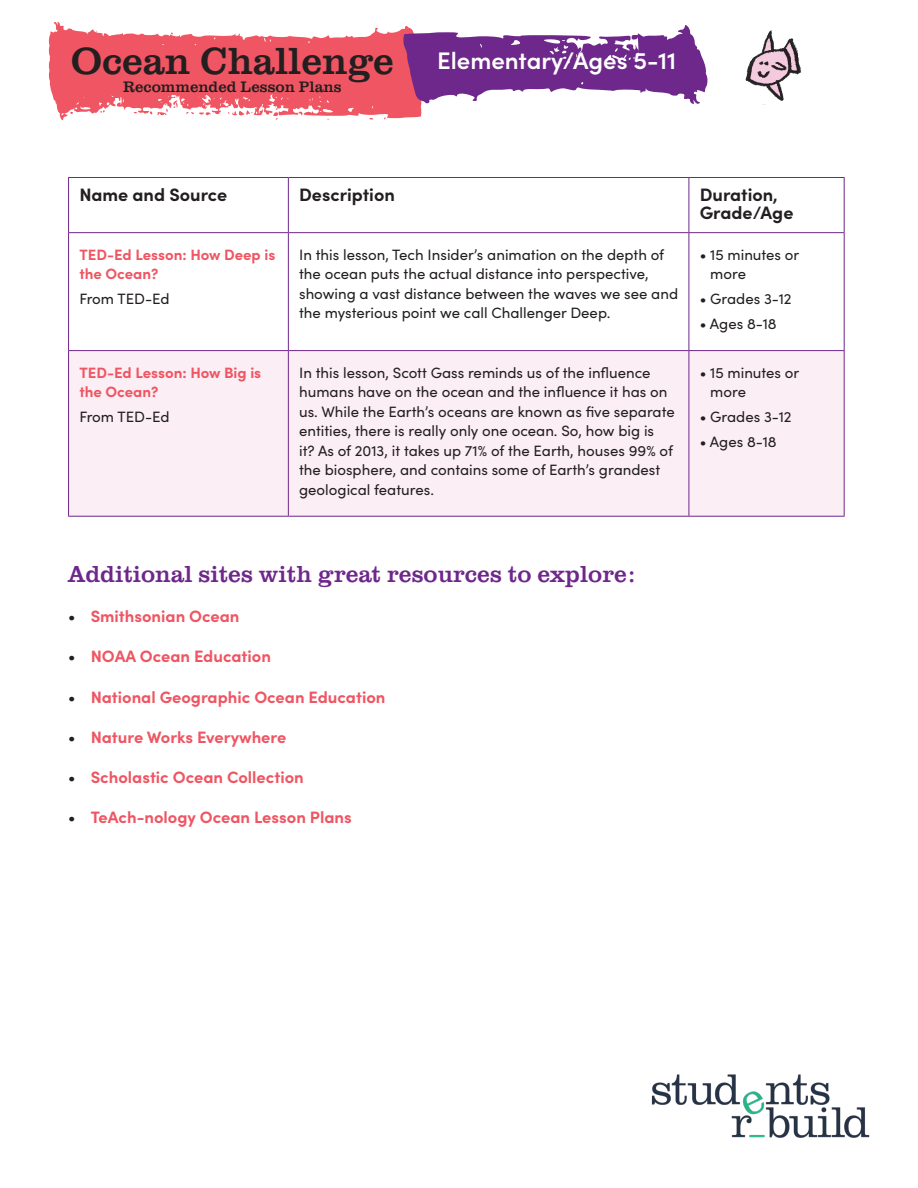
<style>
.page{position:relative;width:918px;height:1188px;background:#fff}
.page>*{position:absolute;margin:0;border:0;box-sizing:border-box;transform-origin:0 0}
.t1{font:39.15px "Clarendon URW";color:#231f20}
.heading_1{font:24px "Clarendon URW";color:#6e278a}
.t2{font:600 24px "Sofia Pro";color:#fff}
.heading_2{font:700 18px/18px "Sofia Pro";color:#231f20}
.body{font:700 16.5px "Sofia Pro";color:#ef5562}
.t3{font:15.75px "Clarendon URW";color:#231f20}
.chart_body_new{font:15px/19.5px "Sofia Pro";color:#231f20}
.chart_body_new-2{font:700 15px/19.5px "Sofia Pro";color:#ef5562}
.s1{font-weight:400;color:#231f20}
</style>
<div class="page">
<svg style="left:49px;top:22px;width:659px;height:99px"></svg>
<div style="left:69px;top:351px;width:775px;height:165px;background:#fbeef4"></div>
<hr style="left:68px;top:177px;width:220px;height:1px;background:#6e278a">
<hr style="left:68px;top:178px;width:1px;height:54px;background:#6e278a">
<hr style="left:288px;top:177px;width:401px;height:1px;background:#6e278a">
<hr style="left:288px;top:178px;width:1px;height:54px;background:#6e278a">
<hr style="left:689px;top:177px;width:156px;height:1px;background:#6e278a">
<hr style="left:689px;top:178px;width:1px;height:54px;background:#6e278a">
<hr style="left:844px;top:178px;width:1px;height:54px;background:#6e278a">
<hr style="left:68px;top:232px;width:220px;height:1px;background:#6e278a">
<hr style="left:68px;top:233px;width:1px;height:117px;background:#6e278a">
<hr style="left:288px;top:232px;width:401px;height:1px;background:#6e278a">
<hr style="left:288px;top:233px;width:1px;height:117px;background:#6e278a">
<hr style="left:689px;top:232px;width:156px;height:1px;background:#6e278a">
<hr style="left:689px;top:233px;width:1px;height:117px;background:#6e278a">
<hr style="left:844px;top:233px;width:1px;height:117px;background:#6e278a">
<hr style="left:68px;top:350px;width:220px;height:1px;background:#6e278a">
<hr style="left:68px;top:351px;width:1px;height:165px;background:#6e278a">
<hr style="left:288px;top:350px;width:401px;height:1px;background:#6e278a">
<hr style="left:288px;top:351px;width:1px;height:165px;background:#6e278a">
<hr style="left:689px;top:350px;width:156px;height:1px;background:#6e278a">
<hr style="left:689px;top:351px;width:1px;height:165px;background:#6e278a">
<hr style="left:844px;top:351px;width:1px;height:165px;background:#6e278a">
<hr style="left:68px;top:516px;width:220px;height:1px;background:#6e278a">
<hr style="left:288px;top:516px;width:401px;height:1px;background:#6e278a">
<hr style="left:689px;top:516px;width:156px;height:1px;background:#6e278a">
<img style="left:746px;top:30px;width:55px;height:71px">
<img style="left:651px;top:1074px;width:219px;height:64px">
<p class="t1" style="left:71px;top:31px;width:325px">Ocean Challenge</p>
<p class="t3" style="left:123px;top:75px;width:220px">Recommended Lesson Plans</p>
<p class="t2" style="left:437px;top:43px;width:241px">Elementary/Ages 5-11</p>
<p class="heading_2" style="left:79px;top:184px;width:149px">Name and Source</p>
<p class="heading_2" style="left:299px;top:184px;width:97px">Description</p>
<p class="heading_2" style="left:700px;top:184px;width:95px">Duration,<br>Grade/Age</p>
<p class="chart_body_new-2" style="left:79px;top:243px;width:197px">TED-Ed Lesson: How Deep is the Ocean?</p>
<p class="chart_body_new" style="left:79px;top:288px;width:92px">From TED-Ed</p>
<p class="chart_body_new" style="left:299px;top:244px;width:380px">In this lesson, Tech Insider’s animation on the depth of the ocean puts the actual distance into perspective, showing a vast distance between the waves we see and the mysterious point we call Challenger Deep.</p>
<p class="chart_body_new" style="left:710px;top:244px;width:91px;text-indent:-11px">• 15 minutes or more</p>
<p class="chart_body_new" style="left:700px;top:288px;width:94px">• Grades 3-12</p>
<p class="chart_body_new" style="left:700px;top:313px;width:79px">• Ages 8-18</p>
<p class="chart_body_new-2" style="left:79px;top:361px;width:183px">TED-Ed Lesson: How Big is the Ocean?</p>
<p class="chart_body_new" style="left:79px;top:406px;width:92px">From TED-Ed</p>
<p class="chart_body_new" style="left:299px;top:362px;width:377px">In this lesson, Scott Gass reminds us of the influence humans have on the ocean and the influence it has on us. While the Earth’s oceans are known as five separate entities, there is really only one ocean. So, how big is<br>it? As of 2013, it takes up 71% of the Earth, houses 99% of the biosphere, and contains some of Earth’s grandest geological features.</p>
<p class="chart_body_new" style="left:710px;top:362px;width:91px;text-indent:-11px">• 15 minutes or more</p>
<p class="chart_body_new" style="left:700px;top:406px;width:94px">• Grades 3-12</p>
<p class="chart_body_new" style="left:700px;top:431px;width:79px">• Ages 8-18</p>
<p class="heading_1" style="left:68px;top:556px;width:568px">Additional sites with great resources to explore:</p>
<p class="body" style="left:68px;top:604px;width:173px"><span class="s1">•</span> Smithsonian Ocean</p>
<p class="body" style="left:68px;top:644px;width:204px"><span class="s1">•</span> NOAA Ocean Education</p>
<p class="body" style="left:68px;top:684px;width:319px"><span class="s1">•</span> National Geographic Ocean Education</p>
<p class="body" style="left:68px;top:724px;width:220px"><span class="s1">•</span> Nature Works Everywhere</p>
<p class="body" style="left:68px;top:765px;width:237px"><span class="s1">•</span> Scholastic Ocean Collection</p>
<p class="body" style="left:68px;top:805px;width:285px"><span class="s1">•</span> TeAch-nology Ocean Lesson Plans</p>
</div>
